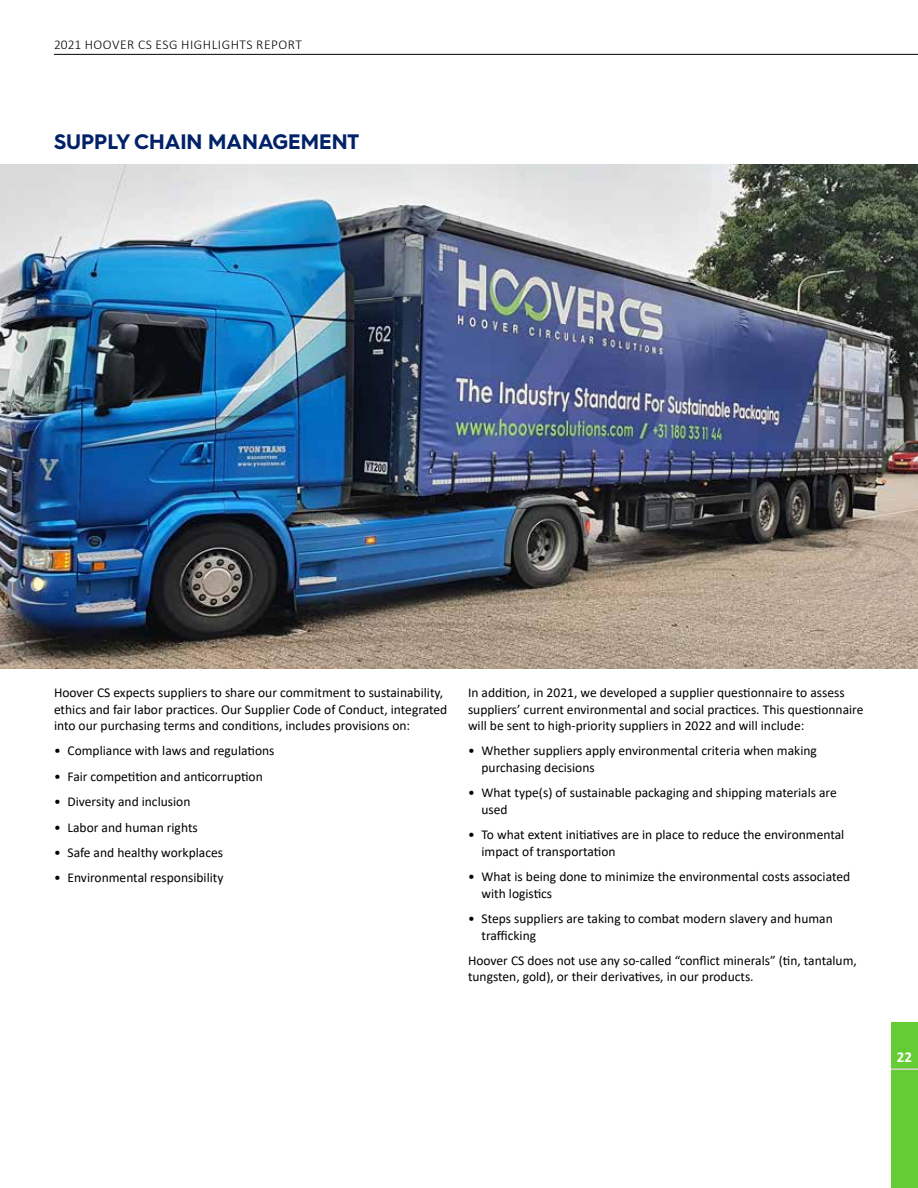
<style>
.page{position:relative;width:918px;height:1188px;background:#fff}
.page>*{position:absolute;margin:0;border:0;box-sizing:border-box;transform-origin:0 0}
.t1{font:700 21px "Hurme Geometric Sans 3";color:#012269}
.t2{font:700 15px "Calibri";color:#fff}
.t3{font:13.5px/16.5px "Calibri";color:#000}
.t4{font:300 13.5px "Calibri";letter-spacing:.04em;color:#000}
</style>
<div class="page">
<hr style="left:54px;top:54px;width:864px;height:1px;background:#000">
<div style="left:891px;top:1022px;width:27px;height:166px;background:#6c3"></div>
<hr style="left:891px;top:1068px;width:27px;height:2px;background:#d2d3d4">
<img style="left:0;top:165px;width:918px;height:503px">
<p class="t4" style="left:54px;top:36px;width:250px">2021 HOOVER CS ESG HIGHLIGHTS REPORT</p>
<h1 class="t1" style="left:54px;top:127px;width:307px">SUPPLY CHAIN MANAGEMENT</h1>
<p class="t3" style="left:54px;top:684px;width:395px">Hoover CS expects suppliers to share our commitment to sustainability, ethics and fair labor practices. Our Supplier Code of Conduct, integrated into our purchasing terms and conditions, includes provisions on:</p>
<p class="t3" style="left:54px;top:742px;width:222px">• Compliance with laws and regulations</p>
<p class="t3" style="left:54px;top:768px;width:210px">• Fair competition and anticorruption</p>
<p class="t3" style="left:54px;top:793px;width:138px">• Diversity and inclusion</p>
<p class="t3" style="left:54px;top:819px;width:145px">• Labor and human rights</p>
<p class="t3" style="left:54px;top:844px;width:171px">• Safe and healthy workplaces</p>
<p class="t3" style="left:54px;top:869px;width:171px">• Environmental responsibility</p>
<p class="t3" style="left:468px;top:684px;width:397px">In addition, in 2021, we developed a supplier questionnaire to assess suppliers’ current environmental and social practices. This questionnaire will be sent to high-priority suppliers in 2022 and will include:</p>
<p class="t3" style="left:482px;top:742px;width:337px;text-indent:-14px">• Whether suppliers apply environmental criteria when making purchasing decisions</p>
<p class="t3" style="left:482px;top:784px;width:357px;text-indent:-14px">• What type(s) of sustainable packaging and shipping materials are used</p>
<p class="t3" style="left:482px;top:826px;width:364px;text-indent:-14px">• To what extent initiatives are in place to reduce the environmental impact of transportation</p>
<p class="t3" style="left:482px;top:868px;width:370px;text-indent:-14px">• What is being done to minimize the environmental costs associated with logistics</p>
<p class="t3" style="left:482px;top:910px;width:353px;text-indent:-14px">• Steps suppliers are taking to combat modern slavery and human trafficking</p>
<p class="t3" style="left:468px;top:952px;width:390px">Hoover CS does not use any so-called “conflict minerals” (tin, tantalum, tungsten, gold), or their derivatives, in our products.</p>
<p class="t2" style="left:897px;top:1048px;width:17px">22</p>
</div>
